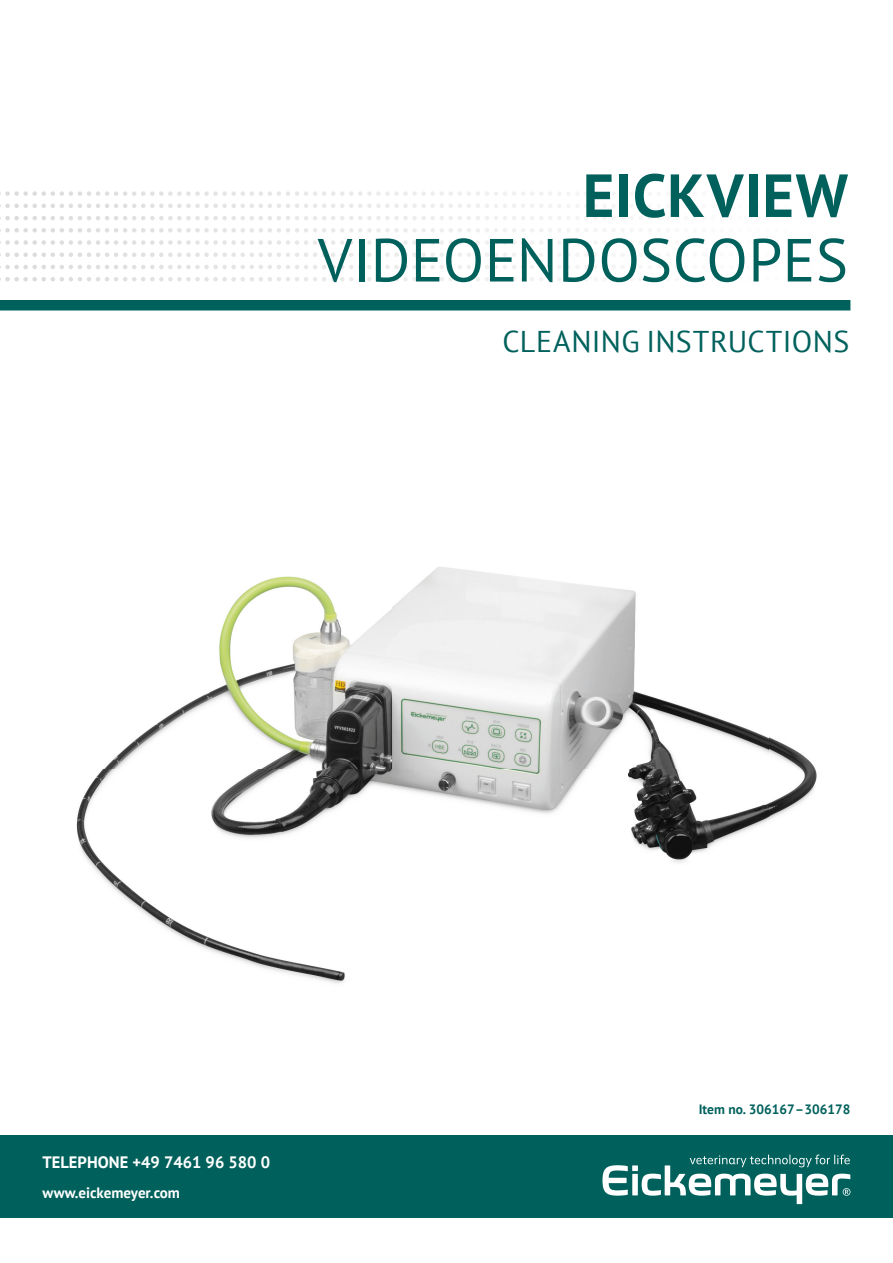
<style>
.page{position:relative;width:893px;height:1263px;background:#fff}
.page>*{position:absolute;margin:0;border:0;box-sizing:border-box;transform-origin:0 0}
.t1{font:60.75px "PT Sans";letter-spacing:.005em;color:#00615c}
.t2{font:700 60.75px "PT Sans";letter-spacing:.01em;color:#00615c}
.t3{font:30px "PT Sans";letter-spacing:.01em;color:#00615c}
.t4{font:700 16.5px "PT Sans";color:#fff}
.t5{font:700 15px "PT Sans";color:#fff}
.t6{font:700 13.5px "PT Sans";color:#00615c}
</style>
<div class="page">
<div style="left:0;top:300px;width:850px;height:10px;background:#00615c"></div>
<div style="left:0;top:1135px;width:893px;height:83px;background:#00615c"></div>
<svg style="left:602px;top:1154px;width:248px;height:50px"></svg>
<img style="left:76px;top:567px;width:741px;height:416px">
<h1 class="t2" style="left:583px;top:155px;width:267px">EICKVIEW</h1>
<h1 class="t1" style="left:318px;top:221px;width:532px">VIDEOENDOSCOPES</h1>
<h2 class="t3" style="left:502px;top:323px;width:348px">CLEANING INSTRUCTIONS</h2>
<p class="t4" style="left:43px;top:1152px;width:229px">TELEPHONE +49 7461 96 580 0</p>
<p class="t5" style="left:43px;top:1182px;width:139px">www.eickemeyer.com</p>
<p class="t6" style="left:699px;top:1100px;width:153px">Item no. 306167 – 306178</p>
</div>
